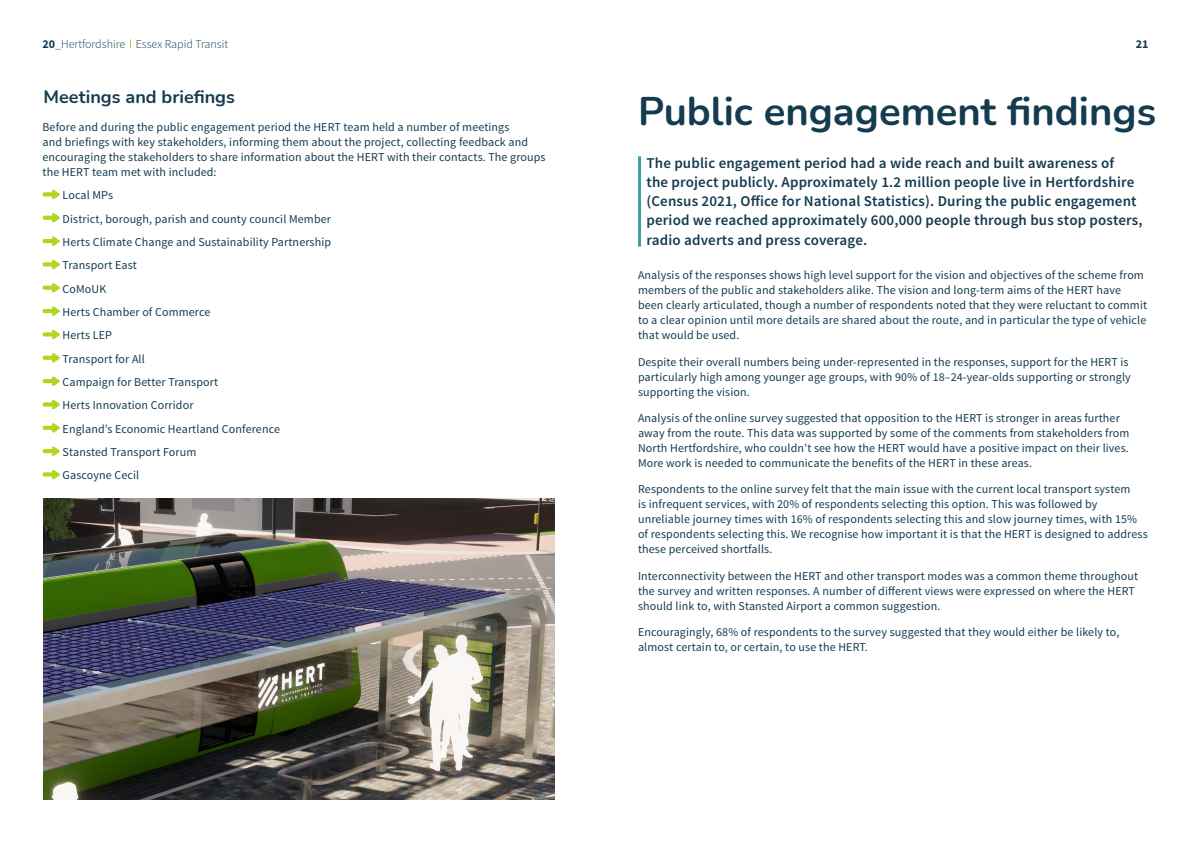
<style>
.page{position:relative;width:1191px;height:842px;background:#fff}
.page>*{position:absolute;margin:0;border:0;box-sizing:border-box;transform-origin:0 0}
.t1{font:700 40px "Nunito";color:#153b50}
.t2{font:700 18px "Nunito";color:#153b50}
.t3{font:600 15px/19.3px "Source Sans Pro";letter-spacing:.01em;color:#153b50}
.t4{font:12px/15px "Source Sans Pro";letter-spacing:.01em;color:#153b50}
.t5{font:300 12px "Source Sans Pro";color:#153b50}
.t6{font:700 12px "Source Sans Pro";color:#153b50}
.s1{font-weight:700}
</style>
<div class="page">
<img style="left:44px;top:499px;width:510px;height:300px">
<hr style="left:638px;top:156px;width:3px;height:91px;background:#409ea5">
<svg style="left:42px;top:189px;width:18px;height:11px"></svg>
<svg style="left:42px;top:213px;width:18px;height:10px"></svg>
<svg style="left:42px;top:236px;width:18px;height:10px"></svg>
<svg style="left:42px;top:259px;width:18px;height:11px"></svg>
<svg style="left:42px;top:283px;width:18px;height:10px"></svg>
<svg style="left:42px;top:306px;width:18px;height:10px"></svg>
<svg style="left:42px;top:329px;width:18px;height:11px"></svg>
<svg style="left:42px;top:353px;width:18px;height:10px"></svg>
<svg style="left:42px;top:376px;width:18px;height:10px"></svg>
<svg style="left:42px;top:399px;width:18px;height:11px"></svg>
<svg style="left:42px;top:423px;width:18px;height:10px"></svg>
<svg style="left:42px;top:446px;width:18px;height:10px"></svg>
<svg style="left:42px;top:469px;width:18px;height:11px"></svg>
<p class="t5" style="left:43px;top:37px;width:187px"><span class="s1">20</span>_Hertfordshire Essex Rapid Transit</p>
<p class="t6" style="left:1135px;top:36px;width:14px">21</p>
<h2 class="t2" style="left:44px;top:84px;width:193px">Meetings and briefings</h2>
<p class="t4" style="left:43px;top:120px;width:504px">Before and during the public engagement period the HERT team held a number of meetings<br>and briefings with key stakeholders, informing them about the project, collecting feedback and encouraging the stakeholders to share information about the HERT with their contacts. The groups the HERT team met with included:</p>
<p class="t4" style="left:63px;top:184px;width:270px;line-height:23.3px">Local MPs<br>District, borough, parish and county council Member<br>Herts Climate Change and Sustainability Partnership<br>Transport East<br>CoMoUK<br>Herts Chamber of Commerce<br>Herts LEP<br>Transport for All<br>Campaign for Better Transport<br>Herts Innovation Corridor<br>England’s Economic Heartland Conference<br>Stansted Transport Forum<br>Gascoyne Cecil</p>
<h1 class="t1" style="left:638px;top:83px;width:520px">Public engagement findings</h1>
<p class="t3" style="left:646px;top:153px;width:497px">The public engagement period had a wide reach and built awareness of<br>the project publicly. Approximately 1.2 million people live in Hertfordshire (Census 2021, Office for National Statistics). During the public engagement period we reached approximately 600,000 people through bus stop posters, radio adverts and press coverage.</p>
<p class="t4" style="left:638px;top:268px;width:510px">Analysis of the responses shows high level support for the vision and objectives of the scheme from members of the public and stakeholders alike. The vision and long-term aims of the HERT have been clearly articulated, though a number of respondents noted that they were reluctant to commit to a clear opinion until more details are shared about the route, and in particular the type of vehicle that would be used.</p>
<p class="t4" style="left:638px;top:354px;width:494px">Despite their overall numbers being under-represented in the responses, support for the HERT is particularly high among younger age groups, with 90% of 18–24-year-olds supporting or strongly supporting the vision.</p>
<p class="t4" style="left:638px;top:411px;width:493px">Analysis of the online survey suggested that opposition to the HERT is stronger in areas further away from the route. This data was supported by some of the comments from stakeholders from North Hertfordshire, who couldn’t see how the HERT would have a positive impact on their lives.<br>More work is needed to communicate the benefits of the HERT in these areas.</p>
<p class="t4" style="left:638px;top:482px;width:511px">Respondents to the online survey felt that the main issue with the current local transport system<br>is infrequent services, with 20% of respondents selecting this option. This was followed by unreliable journey times with 16% of respondents selecting this and slow journey times, with 15% of respondents selecting this. We recognise how important it is that the HERT is designed to address these perceived shortfalls.</p>
<p class="t4" style="left:638px;top:568px;width:501px">Interconnectivity between the HERT and other transport modes was a common theme throughout the survey and written responses. A number of different views were expressed on where the HERT should link to, with Stansted Airport a common suggestion.</p>
<p class="t4" style="left:638px;top:625px;width:483px">Encouragingly, 68% of respondents to the survey suggested that they would either be likely to, almost certain to, or certain, to use the HERT.</p>
</div>
